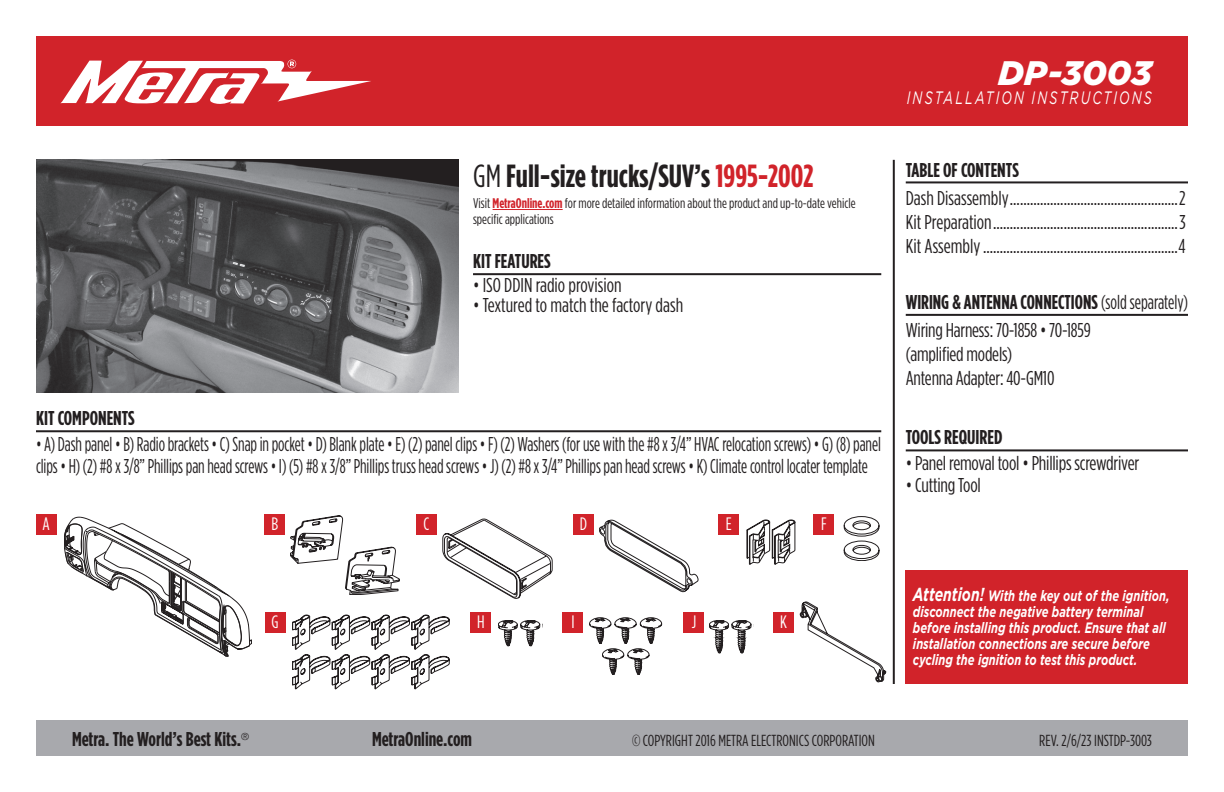
<style>
.page{position:relative;width:1224px;height:792px;background:#fff}
.page>*{position:absolute;margin:0;border:0;box-sizing:border-box;transform-origin:0 0}
.t1{font:italic 900 34px "Gotham";color:#fff}
.t2{font:700 32px "Gotham Condensed";color:#231f20}
.t3{font:20px/24px "Gotham Condensed";letter-spacing:-.005em;color:#231f20;text-align:justify}
.t4{font:20px/22px "Gotham Condensed";letter-spacing:-.005em;color:#231f20;scale:.87 1}
.t5{font:700 20px "Gotham Condensed";color:#231f20}
.t6{font:20px/28px "Gotham Condensed";letter-spacing:-.005em;color:#231f20;scale:.9 1}
.t7{font:italic 18px "Gotham";letter-spacing:.165em;color:#fff;scale:.7 1}
.t8{font:18px "Gotham Condensed";color:#fff}
.t9{font:16px "Gotham Condensed";color:#231f20}
.t10{font:italic 700 15px/16px "Gotham";color:#fff;scale:.74 1}
.t11{font:14px/16px "Gotham Condensed";color:#231f20}
.s1{font-weight:400}
.s2{color:#d1232a}
.s3{font-weight:700;color:#d1232a}
.s4{font-weight:700}
.s5{font-size:18.8px}
</style>
<div class="page">
<div style="left:36px;top:720px;width:1152px;height:36px;background:#a8a9ad"></div>
<hr style="left:893px;top:160px;width:2px;height:524px;background:#231f20">
<div style="left:36px;top:36px;width:1152px;height:90px;background:#d1232a"></div>
<svg style="left:60px;top:60px;width:311px;height:44px"></svg>
<div style="left:906px;top:570px;width:282px;height:114px;background:#d1232a"></div>
<img style="left:36px;top:160px;width:423px;height:232px">
<hr style="left:473px;top:273px;width:408px;height:2px;background:#231f20">
<hr style="left:36px;top:430px;width:845px;height:2px;background:#231f20">
<hr style="left:906px;top:449px;width:282px;height:2px;background:#231f20">
<hr style="left:906px;top:314px;width:282px;height:2px;background:#231f20">
<hr style="left:906px;top:181px;width:282px;height:2px;background:#231f20">
<svg style="left:64px;top:517px;width:188px;height:140px"></svg>
<svg style="left:290px;top:516px;width:110px;height:79px"></svg>
<svg style="left:443px;top:519px;width:109px;height:80px"></svg>
<svg style="left:599px;top:520px;width:99px;height:72px"></svg>
<div style="left:36px;top:514px;width:21px;height:21px;background:#d1232a"></div>
<div style="left:265px;top:514px;width:20px;height:21px;background:#d1232a"></div>
<div style="left:265px;top:612px;width:20px;height:21px;background:#d1232a"></div>
<div style="left:471px;top:612px;width:20px;height:21px;background:#d1232a"></div>
<div style="left:563px;top:612px;width:20px;height:21px;background:#d1232a"></div>
<div style="left:684px;top:612px;width:20px;height:21px;background:#d1232a"></div>
<div style="left:773px;top:612px;width:21px;height:21px;background:#d1232a"></div>
<div style="left:416px;top:514px;width:21px;height:21px;background:#d1232a"></div>
<div style="left:573px;top:514px;width:21px;height:21px;background:#d1232a"></div>
<div style="left:719px;top:514px;width:20px;height:21px;background:#d1232a"></div>
<div style="left:814px;top:514px;width:20px;height:21px;background:#d1232a"></div>
<hr style="left:493px;top:209px;width:70px;height:1px;background:#d1232a">
<svg style="left:747px;top:520px;width:49px;height:44px"></svg>
<svg style="left:589px;top:617px;width:74px;height:58px"></svg>
<svg style="left:498px;top:620px;width:43px;height:26px"></svg>
<svg style="left:709px;top:620px;width:43px;height:33px"></svg>
<svg style="left:800px;top:601px;width:86px;height:81px"></svg>
<svg style="left:292px;top:615px;width:157px;height:74px"></svg>
<svg style="left:844px;top:516px;width:36px;height:45px"></svg>
<h1 class="t1" style="left:998px;top:53px;width:155px">DP-3003</h1>
<h2 class="t2" style="left:473px;top:158px;width:342px"><span class="s1">GM</span> Full-size trucks/SUV’s <span class="s2">1995-2002</span></h2>
<p class="t11" style="left:473px;top:195px;width:384px">Visit <span class="s3">MetraOnline.com</span> for more detailed information about the product and up-to-date vehicle specific applications</p>
<p class="t5" style="left:473px;top:250px;width:79px">KIT FEATURES</p>
<p class="t3" style="left:473px;top:273px;width:150px">• ISO DDIN radio provision</p>
<p class="t3" style="left:473px;top:293px;width:212px">• Textured to match the factory dash</p>
<p class="t7" style="left:907px;top:88px;width:352px">INSTALLATION INSTRUCTIONS</p>
<p class="t5" style="left:906px;top:158px;width:115px">TABLE OF CONTENTS</p>
<p class="t3" style="left:906px;top:185px;width:281px">Dash Disassembly..................................................2<br>Kit Preparation.......................................................3<br>Kit Assembly..........................................................4</p>
<p class="t6" style="left:906px;top:288px;width:315px"><span class="s4">WIRING &amp; ANTENNA CONNECTIONS</span> (sold separately)<br>Wiring Harness: 70-1858 • 70-1859</p>
<p class="t3" style="left:906px;top:342px;width:150px">(amplified models)<br>Antenna Adapter: 40-GM10</p>
<p class="t5" style="left:36px;top:407px;width:100px">KIT COMPONENTS</p>
<p class="t4" style="left:36px;top:433px;width:973px">• A) Dash panel • B) Radio brackets • C) Snap in pocket • D) Blank plate • E) (2) panel clips • F) (2) Washers (for use with the #8 x 3/4” HVAC relocation screws) • G) (8) panel clips • H) (2) #8 x 3/8” Phillips pan head screws • I) (5) #8 x 3/8” Phillips truss head screws • J) (2) #8 x 3/4” Phillips pan head screws • K) Climate control locater template</p>
<p class="t5" style="left:906px;top:426px;width:98px">TOOLS REQUIRED</p>
<p class="t3" style="left:906px;top:451px;width:235px">• Panel removal tool • Phillips screwdriver</p>
<p class="t3" style="left:906px;top:473px;width:77px">• Cutting Tool</p>
<p class="t8" style="left:43px;top:514px;width:9px">A</p>
<p class="t8" style="left:271px;top:514px;width:8px">B</p>
<p class="t8" style="left:423px;top:514px;width:7px">C</p>
<p class="t8" style="left:580px;top:514px;width:9px">D</p>
<p class="t8" style="left:726px;top:514px;width:7px">E</p>
<p class="t8" style="left:821px;top:514px;width:7px">F</p>
<p class="t8" style="left:272px;top:612px;width:9px">G</p>
<p class="t8" style="left:477px;top:612px;width:9px">H</p>
<p class="t8" style="left:571px;top:612px;width:5px">I</p>
<p class="t8" style="left:692px;top:612px;width:6px">J</p>
<p class="t8" style="left:780px;top:612px;width:8px">K</p>
<p class="t10" style="left:913px;top:587px;width:348px"><span class="s5">Attention!</span> With the key out of the ignition, disconnect the negative battery terminal before installing this product. Ensure that all installation connections are secure before cycling the ignition to test this product.</p>
<p class="t5" style="left:72px;top:728px;width:179px">Metra. The World’s Best Kits.<sup>®</sup></p>
<p class="t5" style="left:372px;top:728px;width:102px">MetraOnline.com</p>
<p class="t9" style="left:632px;top:732px;width:244px">© COPYRIGHT 2016 METRA ELECTRONICS CORPORATION</p>
<p class="t9" style="left:1039px;top:732px;width:114px">REV. 2/6/23 INSTDP-3003</p>
</div>
